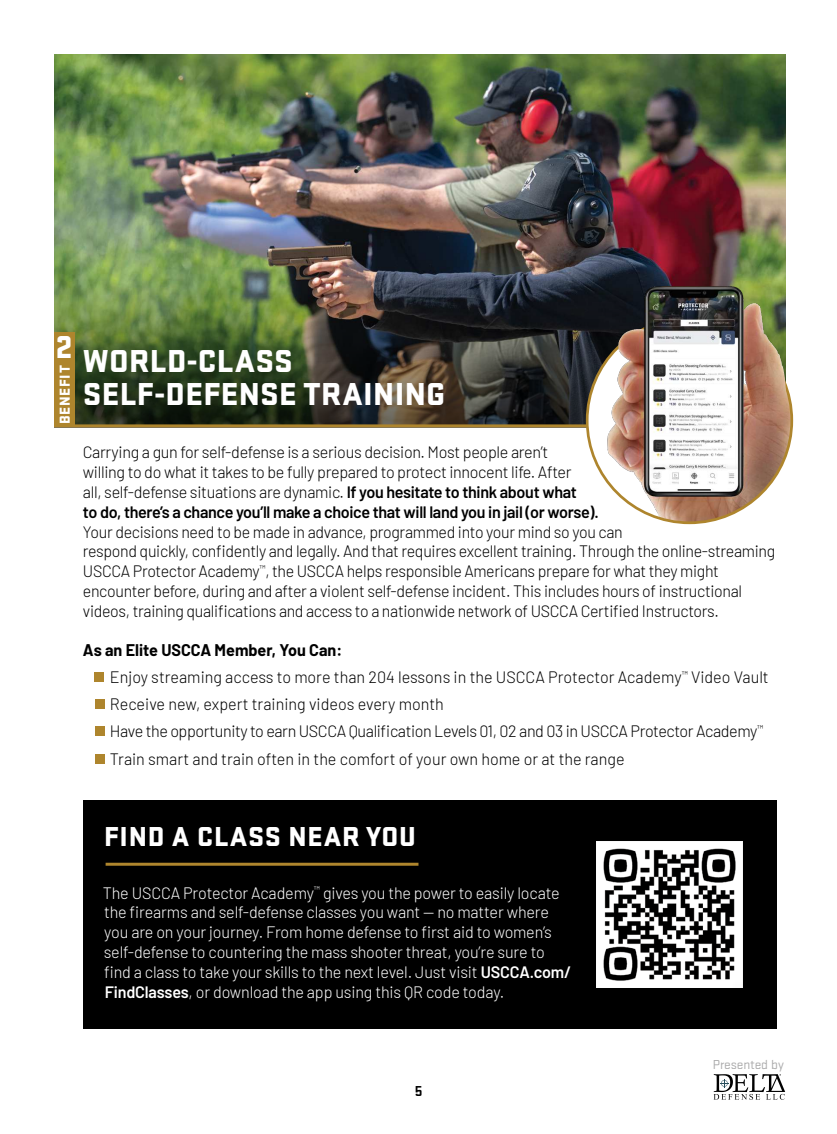
<style>
.page{position:relative;width:837px;height:1134px;background:#fff}
.page>*{position:absolute;margin:0;border:0;box-sizing:border-box;transform-origin:0 0}
.t1{font:900 33px/33px "Stratum 1";letter-spacing:.01em;color:#fff}
.t2{font:900 28.5px "Stratum 1";letter-spacing:.025em;color:#fff}
.t3{font:300 16.5px/19.8px "Barlow";letter-spacing:-.02em;color:#000}
.t4{font:300 16.5px/19.8px "Barlow";letter-spacing:-.01em;color:#fff}
.t5{font:900 15px "Stratum 1";letter-spacing:.05em;color:#fff}
.t6{font:700 15px "Stratum 1";color:#000}
.t7{font:13.5px "Stratum 1";color:#aaaaab}
.s1{font-weight:600}
.s2{font-weight:700}
</style>
<div class="page">
<svg style="left:714px;top:1074px;width:71px;height:26px"></svg>
<img style="left:54px;top:54px;width:731px;height:200px">
<img style="left:54px;top:254px;width:731px;height:170px">
<hr style="left:54px;top:424px;width:543px;height:3px;background:#ae852d">
<div style="left:83px;top:800px;width:694px;height:229px;background:#000"></div>
<hr style="left:106px;top:863px;width:313px;height:3px;background:#ae852d">
<img style="left:652px;top:395px;width:140px;height:128px">
<img style="left:597px;top:281px;width:193px;height:236px">
<div style="left:54px;top:333px;width:21px;height:94px;background:#ae852d"></div>
<div style="left:95px;top:672px;width:9px;height:9px;background:#ae852d"></div>
<div style="left:95px;top:699px;width:9px;height:10px;background:#ae852d"></div>
<div style="left:95px;top:727px;width:9px;height:9px;background:#ae852d"></div>
<div style="left:95px;top:754px;width:9px;height:10px;background:#ae852d"></div>
<img style="left:597px;top:842px;width:145px;height:145px">
<h1 class="t1" style="left:56px;top:332px;width:18px">2</h1>
<p class="t5" style="left:59px;top:424px;width:61px;rotate:-90deg">BENEFIT</p>
<h1 class="t1" style="left:83px;top:347px;width:364px">WORLD-CLASS<br>SELF-DEFENSE TRAINING</h1>
<p class="t3" style="left:83px;top:444px;width:517px">Carrying a gun for self-defense is a serious decision. Most people aren’t<br>willing to do what it takes to be fully prepared to protect innocent life. After<br>all, self-defense situations are dynamic. <span class="s1">If you hesitate to think about what<br>to do, there’s a chance you’ll make a choice that will land you in jail (or worse).</span></p>
<p class="t3" style="left:83px;top:523px;width:694px">Your decisions need to be made in advance, programmed into your mind so you can<br>respond quickly, confidently and legally. And that requires excellent training. Through the online-streaming USCCA Protector Academy<sup>™</sup>, the USCCA helps responsible Americans prepare for what they might encounter before, during and after a violent self-defense incident. This includes hours of instructional videos, training qualifications and access to a nationwide network of USCCA Certified Instructors.</p>
<p class="t3" style="left:110px;top:638px;width:660px;line-height:27.2px;text-indent:-27px"><span class="s2">As an Elite USCCA Member, You Can:<br></span>Enjoy streaming access to more than 204 lessons in the USCCA Protector Academy<sup>™</sup> Video Vault Receive new, expert training videos every month<br>Have the opportunity to earn USCCA Qualification Levels 01, 02 and 03 in USCCA Protector Academy<sup>™ </sup>Train smart and train often in the comfort of your own home or at the range</p>
<h2 class="t2" style="left:104px;top:826px;width:313px">FIND A CLASS NEAR YOU</h2>
<p class="t4" style="left:103px;top:884px;width:470px">The USCCA Protector Academy<sup>™</sup> gives you the power to easily locate the firearms and self-defense classes you want — no matter where you are on your journey. From home defense to first aid to women’s self-defense to countering the mass shooter threat, you’re sure to find a class to take your skills to the next level. Just visit <span class="s1">USCCA.com/ FindClasses</span>, or download the app using this QR code today.</p>
<p class="t6" style="left:415px;top:1086px;width:9px">5</p>
<p class="t7" style="left:713px;top:1060px;width:72px">Presented by</p>
</div>
